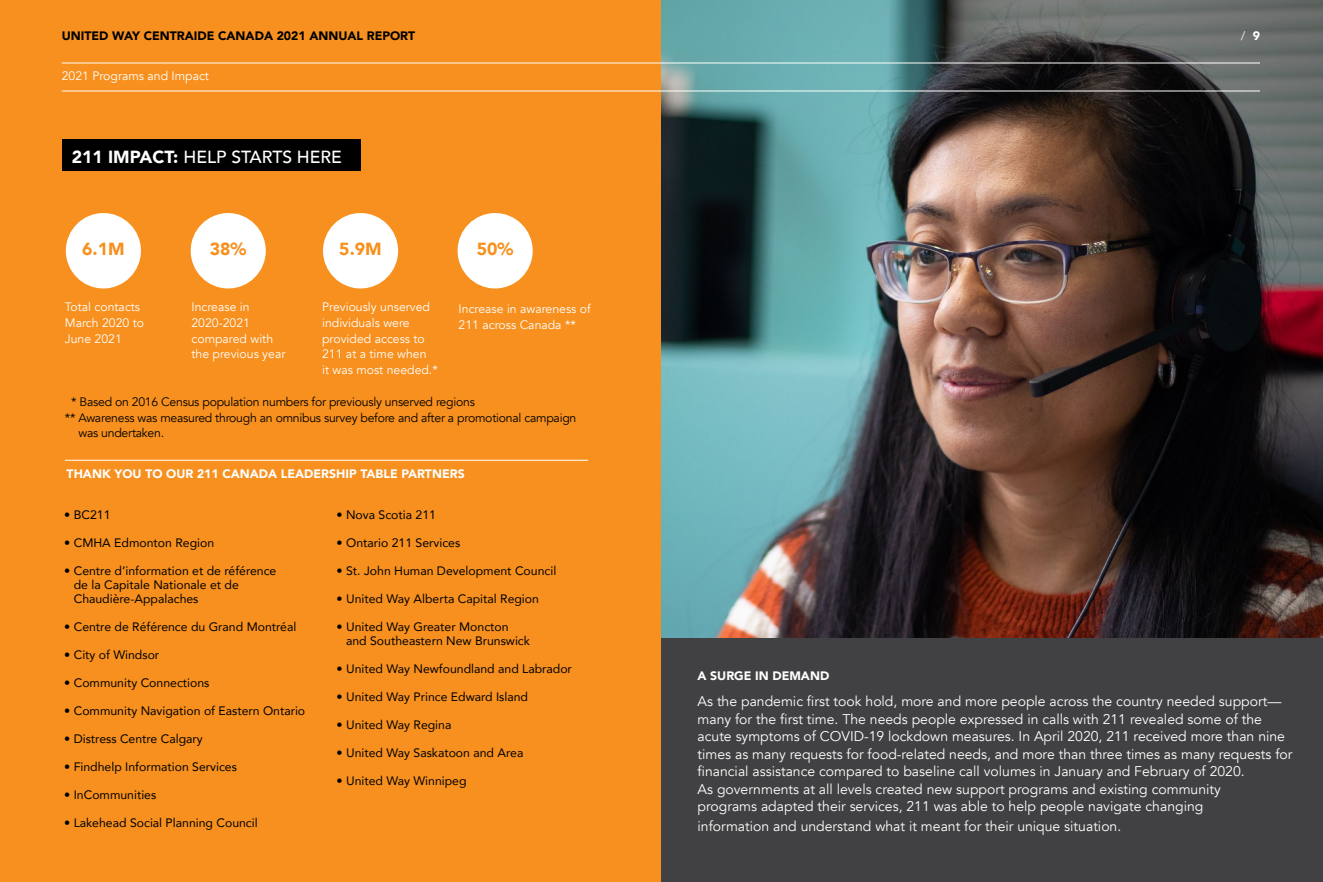
<style>
.page{position:relative;width:1323px;height:882px;background:#fff}
.page>*{position:absolute;margin:0;border:0;box-sizing:border-box;transform-origin:0 0}
.Impact{font:500 17.5px "Avenir";color:#fff}
.t1{font:900 17.5px "Avenir";color:#f7901e}
.StoryBody{font:14px/17.5px "Avenir";color:#fff}
.CopyBlack92{font:12.25px/14px "Avenir";color:#000}
.SectionWhite{font:12.25px/15.8px "Avenir";color:#fff}
.CopyBlack9{font:12.25px/15.8px "Avenir";letter-spacing:-.02em;color:#000}
.StoryHeader{font:900 12.25px "Avenir";color:#fff}
.t2{font:900 12.25px "Avenir";color:#000}
.t3{font:300 12.25px "Avenir";color:#fff}
.s1{font-weight:900}
</style>
<div class="page">
<div style="left:0;top:0;width:661px;height:882px;background:#f7901e"></div>
<div style="left:62px;top:140px;width:299px;height:31px;background:#000"></div>
<img style="left:662px;top:0;width:661px;height:639px">
<div style="left:662px;top:639px;width:661px;height:243px;background:#414042"></div>
<hr style="left:65px;top:460px;width:523px;height:1px;background:#fff">
<div style="left:323px;top:213px;width:75px;height:75px;background:#fff;border-radius:50%"></div>
<div style="left:458px;top:213px;width:75px;height:75px;background:#fff;border-radius:50%"></div>
<div style="left:66px;top:213px;width:75px;height:75px;background:#fff;border-radius:50%"></div>
<div style="left:191px;top:213px;width:75px;height:75px;background:#fff;border-radius:50%"></div>
<hr style="left:62px;top:63px;width:1198px;height:1px;background:#fff">
<hr style="left:62px;top:91px;width:1198px;height:1px;background:#fff">
<p class="t2" style="left:62px;top:25px;width:355px">UNITED WAY CENTRAIDE CANADA 2021 ANNUAL REPORT</p>
<p class="t3" style="left:1241px;top:29px;width:21px">/ <span class="s1">9</span></p>
<p class="SectionWhite" style="left:62px;top:68px;width:149px">2021 Programs and Impact</p>
<p class="Impact" style="left:72px;top:141px;width:272px"><span class="s1">211 IMPACT:</span> HELP STARTS HERE</p>
<p class="t1" style="left:82px;top:234px;width:44px">6.1M</p>
<p class="t1" style="left:210px;top:234px;width:38px">38%</p>
<p class="t1" style="left:339px;top:234px;width:44px">5.9M</p>
<p class="t1" style="left:477px;top:234px;width:38px">50%</p>
<p class="SectionWhite" style="left:65px;top:299px;width:81px">Total contacts<br>March 2020 to<br>June 2021</p>
<p class="SectionWhite" style="left:192px;top:299px;width:60px">Increase in<br>2020-2021</p>
<p class="SectionWhite" style="left:192px;top:331px;width:95px">compared with the previous year</p>
<p class="SectionWhite" style="left:322px;top:299px;width:117px">Previously unserved individuals were provided access to<br>211 at a time when<br>it was most needed.*</p>
<p class="SectionWhite" style="left:459px;top:301px;width:134px">Increase in awareness of<br>211 across Canada **</p>
<p class="CopyBlack9" style="left:71px;top:394px;width:405px">* Based on 2016 Census population numbers for previously unserved regions</p>
<p class="CopyBlack9" style="left:78px;top:410px;width:500px;text-indent:-14px">** Awareness was measured through an omnibus survey before and after a promotional campaign was undertaken.</p>
<p class="StoryHeader" style="left:67px;top:463px;width:400px">THANK YOU TO OUR 211 CANADA LEADERSHIP TABLE PARTNERS</p>
<p class="CopyBlack92" style="left:64px;top:507px;width:48px">• BC211</p>
<p class="CopyBlack92" style="left:64px;top:535px;width:152px">• CMHA Edmonton Region</p>
<p class="CopyBlack92" style="left:74px;top:563px;width:204px;text-indent:-10px">• Centre d’information et de référence de la Capitale Nationale et de<br>Chaudière-Appalaches</p>
<p class="CopyBlack92" style="left:64px;top:619px;width:234px">• Centre de Référence du Grand Montréal</p>
<p class="CopyBlack92" style="left:64px;top:647px;width:97px">• City of Windsor</p>
<p class="CopyBlack92" style="left:64px;top:675px;width:147px">• Community Connections</p>
<p class="CopyBlack92" style="left:64px;top:703px;width:243px">• Community Navigation of Eastern Ontario</p>
<p class="CopyBlack92" style="left:64px;top:731px;width:140px">• Distress Centre Calgary</p>
<p class="CopyBlack92" style="left:64px;top:759px;width:174px">• Findhelp Information Services</p>
<p class="CopyBlack92" style="left:64px;top:787px;width:94px">• InCommunities</p>
<p class="CopyBlack92" style="left:64px;top:815px;width:195px">• Lakehead Social Planning Council</p>
<p class="CopyBlack92" style="left:337px;top:507px;width:101px">• Nova Scotia 211</p>
<p class="CopyBlack92" style="left:337px;top:535px;width:125px">• Ontario 211 Services</p>
<p class="CopyBlack92" style="left:337px;top:563px;width:221px">• St. John Human Development Council</p>
<p class="CopyBlack92" style="left:337px;top:591px;width:204px">• United Way Alberta Capital Region</p>
<p class="CopyBlack92" style="left:346px;top:619px;width:185px;text-indent:-10px">• United Way Greater Moncton and Southeastern New Brunswick</p>
<p class="CopyBlack92" style="left:337px;top:661px;width:237px">• United Way Newfoundland and Labrador</p>
<p class="CopyBlack92" style="left:337px;top:689px;width:193px">• United Way Prince Edward Island</p>
<p class="CopyBlack92" style="left:337px;top:717px;width:116px">• United Way Regina</p>
<p class="CopyBlack92" style="left:337px;top:745px;width:188px">• United Way Saskatoon and Area</p>
<p class="CopyBlack92" style="left:337px;top:773px;width:132px">• United Way Winnipeg</p>
<p class="StoryHeader" style="left:698px;top:665px;width:133px">A SURGE IN DEMAND</p>
<p class="StoryBody" style="left:698px;top:693px;width:597px">As the pandemic first took hold, more and more people across the country needed support— many for the first time. The needs people expressed in calls with 211 revealed some of the acute symptoms of COVID-19 lockdown measures. In April 2020, 211 received more than nine times as many requests for food-related needs, and more than three times as many requests for financial assistance compared to baseline call volumes in January and February of 2020.<br>As governments at all levels created new support programs and existing community<br>programs adapted their services, 211 was able to help people navigate changing</p>
<p class="StoryBody" style="left:698px;top:817px;width:425px">information and understand what it meant for their unique situation.</p>
</div>
